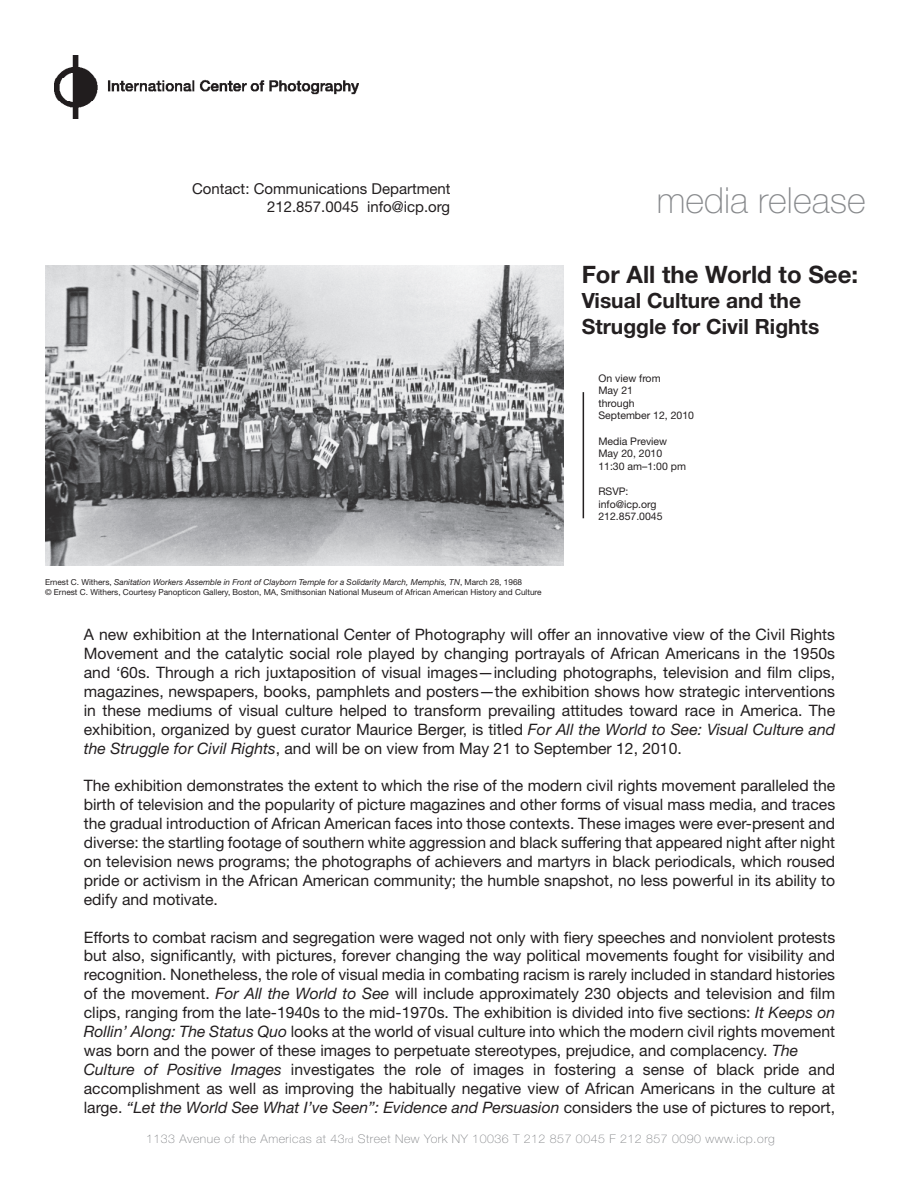
<style>
.page{position:relative;width:918px;height:1188px;background:#fff}
.page>*{position:absolute;margin:0;border:0;box-sizing:border-box;transform-origin:0 0}
.t1{font:100 36px "Helvetica Neue";color:#87898c}
.t2{font:700 24px "Helvetica Neue";color:#231f20}
.t3{font:700 21px/25.2px "Helvetica Neue";color:#231f20}
.t4{font:15.75px/18.9px "Helvetica Neue";color:#231f20;text-align:justify}
.t5{font:15px/18px "Helvetica Neue";color:#231f20;text-align:right}
.t6{font:100 12px "Helvetica Neue";letter-spacing:.04em;color:#818386}
.t7{font:10.5px/12.6px "Helvetica Neue";color:#231f20}
.t8{font:8.25px/9.9px "Helvetica Neue";color:#231f20}
.s1{font-style:italic}
.s2{font-size:9px}
</style>
<div class="page">
<hr style="left:583px;top:392px;width:1px;height:126px;background:#231f20">
<img style="left:55px;top:55px;width:303px;height:64px">
<img style="left:45px;top:266px;width:519px;height:299px">
<p class="t5" style="left:192px;top:180px;width:260px">Contact: Communications Department<br>212.857.0045 info@icp.org</p>
<p class="t8" style="left:45px;top:577px;width:498px">Ernest C. Withers, <span class="s1">Sanitation Workers Assemble in Front of Clayborn Temple for a Solidarity March, Memphis, TN</span>, March 28, 1968<br>© Ernest C. Withers, Courtesy Panopticon Gallery, Boston, MA, Smithsonian National Museum of African American History and Culture</p>
<h1 class="t1" style="left:657px;top:180px;width:210px">media release</h1>
<h2 class="t2" style="left:582px;top:260px;width:278px">For All the World to See:</h2>
<h3 class="t3" style="left:582px;top:288px;width:239px">Visual Culture and the<br>Struggle for Civil Rights</h3>
<p class="t7" style="left:598px;top:371px;width:97px">On view from<br>May 21<br>through<br>September 12, 2010</p>
<p class="t7" style="left:598px;top:434px;width:89px">Media Preview<br>May 20, 2010<br>11:30 am–1:00 pm</p>
<p class="t7" style="left:598px;top:485px;width:66px">RSVP: info@icp.org<br>212.857.0045</p>
<p class="t4" style="left:84px;top:625px;width:753px">A new exhibition at the International Center of Photography will offer an innovative view of the Civil Rights Movement and the catalytic social role played by changing portrayals of African Americans in the 1950s and ‘60s. Through a rich juxtaposition of visual images—including photographs, television and film clips, magazines, newspapers, books, pamphlets and posters—the exhibition shows how strategic interventions in these mediums of visual culture helped to transform prevailing attitudes toward race in America. The exhibition, organized by guest curator Maurice Berger, is titled <span class="s1">For All the World to See: Visual Culture and the Struggle for Civil Rights</span>, and will be on view from May 21 to September 12, 2010.</p>
<p class="t4" style="left:84px;top:776px;width:753px">The exhibition demonstrates the extent to which the rise of the modern civil rights movement paralleled the birth of television and the popularity of picture magazines and other forms of visual mass media, and traces the gradual introduction of African American faces into those contexts. These images were ever-present and diverse: the startling footage of southern white aggression and black suffering that appeared night after night on television news programs; the photographs of achievers and martyrs in black periodicals, which roused pride or activism in the African American community; the humble snapshot, no less powerful in its ability to edify and motivate.</p>
<p class="t4" style="left:84px;top:927px;width:753px;text-align:left">Efforts to combat racism and segregation were waged not only with fiery speeches and nonviolent protests but also, significantly, with pictures, forever changing the way political movements fought for visibility and recognition. Nonetheless, the role of visual media in combating racism is rarely included in standard histories of the movement. <span class="s1">For All the World to See</span> will include approximately 230 objects and television and film clips, ranging from the late-1940s to the mid-1970s. The exhibition is divided into five sections: <span class="s1">It Keeps on Rollin’ Along: The Status Quo</span> looks at the world of visual culture into which the modern civil rights movement was born and the power of these images to perpetuate stereotypes, prejudice, and complacency. <span class="s1">The Culture of Positive Images</span> investigates the role of images in fostering a sense of black pride and accomplishment as well as improving the habitually negative view of African Americans in the culture at large. <span class="s1">“Let the World See What I’ve Seen”: Evidence and Persuasion</span> considers the use of pictures to report,</p>
<p class="t6" style="left:146px;top:1132px;width:630px">1133 Avenue of the Americas at 43<span class="s2">rd</span> Street New York NY 10036 T 212 857 0045 F 212 857 0090 www.icp.org</p>
</div>
